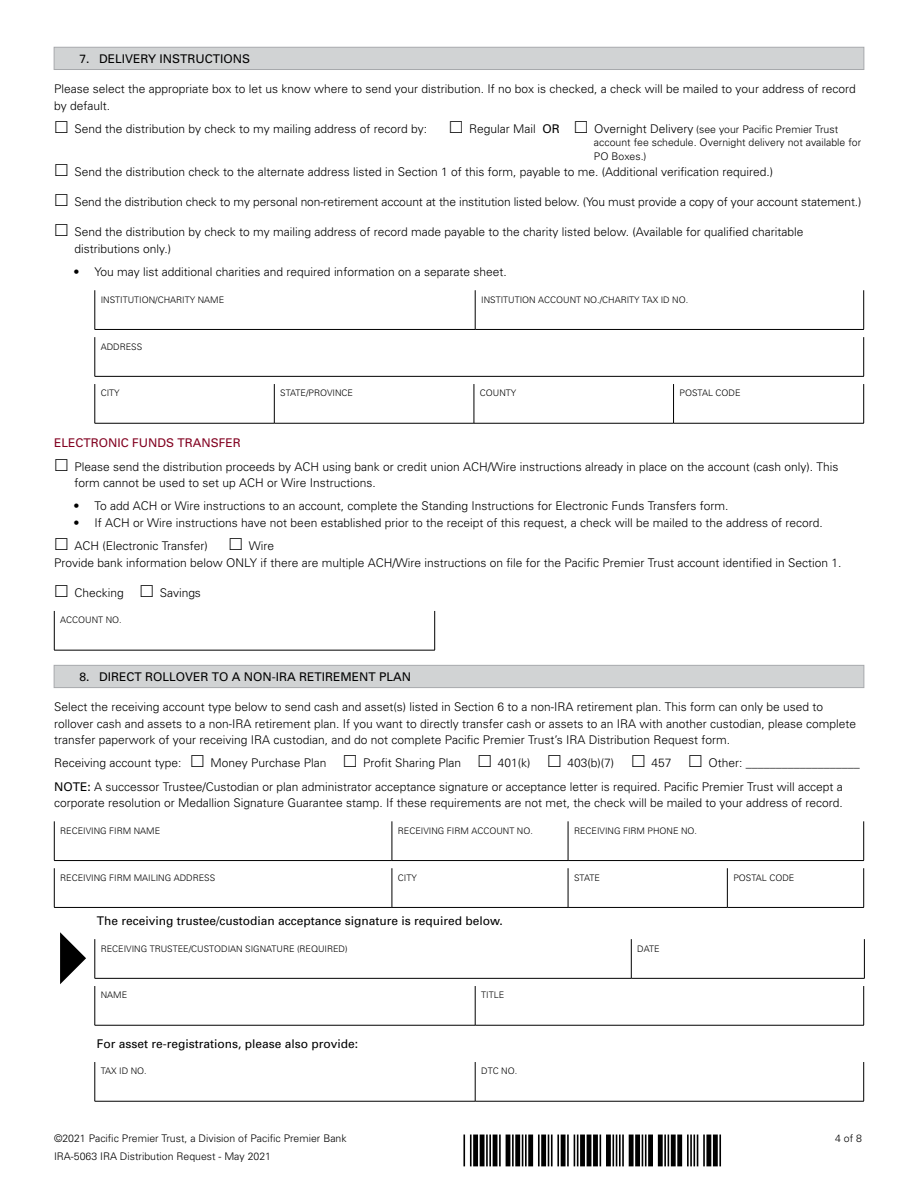
<style>
.page{position:relative;width:918px;height:1188px;background:#fff}
.page>*{position:absolute;margin:0;border:0;box-sizing:border-box;transform-origin:0 0}
.t1{font:300 12px/16.5px "Univers";color:#000}
.t2{font:12px "Univers";color:#000}
.t3{font:12px "Univers";color:#820020}
.t4{font:300 10.5px/13.5px "Univers";color:#000}
.t5{font:300 9px "Univers";color:#000}
.s1{font-weight:400}
.s2{font-size:12px}
</style>
<div class="page">
<div style="left:54px;top:47px;width:810px;height:23px;background:#d1d3d4;border:1px solid #a7a9ac"></div>
<div style="left:54px;top:665px;width:810px;height:23px;background:#d1d3d4;border:1px solid #a7a9ac"></div>
<hr style="left:95px;top:290px;width:1px;height:39px;background:#000">
<hr style="left:475px;top:290px;width:1px;height:39px;background:#000">
<hr style="left:863px;top:290px;width:1px;height:39px;background:#000">
<hr style="left:95px;top:329px;width:380px;height:1px;background:#000">
<hr style="left:475px;top:329px;width:389px;height:1px;background:#000">
<hr style="left:95px;top:337px;width:1px;height:39px;background:#000">
<hr style="left:863px;top:337px;width:1px;height:39px;background:#000">
<hr style="left:95px;top:376px;width:769px;height:1px;background:#000">
<hr style="left:95px;top:384px;width:1px;height:39px;background:#000">
<hr style="left:274px;top:384px;width:1px;height:39px;background:#000">
<hr style="left:474px;top:384px;width:1px;height:39px;background:#000">
<hr style="left:673px;top:384px;width:1px;height:39px;background:#000">
<hr style="left:863px;top:384px;width:1px;height:39px;background:#000">
<hr style="left:95px;top:423px;width:179px;height:1px;background:#000">
<hr style="left:274px;top:423px;width:200px;height:1px;background:#000">
<hr style="left:474px;top:423px;width:200px;height:1px;background:#000">
<hr style="left:674px;top:423px;width:190px;height:1px;background:#000">
<hr style="left:54px;top:611px;width:1px;height:39px;background:#000">
<hr style="left:434px;top:611px;width:1px;height:39px;background:#000">
<hr style="left:54px;top:650px;width:381px;height:1px;background:#000">
<hr style="left:54px;top:821px;width:1px;height:39px;background:#000">
<hr style="left:392px;top:821px;width:1px;height:39px;background:#000">
<hr style="left:568px;top:821px;width:1px;height:39px;background:#000">
<hr style="left:863px;top:821px;width:1px;height:39px;background:#000">
<hr style="left:54px;top:860px;width:338px;height:1px;background:#000">
<hr style="left:392px;top:860px;width:176px;height:1px;background:#000">
<hr style="left:568px;top:860px;width:296px;height:1px;background:#000">
<hr style="left:54px;top:868px;width:1px;height:39px;background:#000">
<hr style="left:392px;top:868px;width:1px;height:39px;background:#000">
<hr style="left:568px;top:868px;width:1px;height:39px;background:#000">
<hr style="left:727px;top:868px;width:1px;height:39px;background:#000">
<hr style="left:863px;top:868px;width:1px;height:39px;background:#000">
<hr style="left:54px;top:907px;width:338px;height:1px;background:#000">
<hr style="left:392px;top:907px;width:176px;height:1px;background:#000">
<hr style="left:568px;top:907px;width:159px;height:1px;background:#000">
<hr style="left:727px;top:907px;width:137px;height:1px;background:#000">
<hr style="left:95px;top:939px;width:1px;height:39px;background:#000">
<hr style="left:631px;top:939px;width:1px;height:39px;background:#000">
<hr style="left:864px;top:939px;width:1px;height:39px;background:#000">
<hr style="left:95px;top:978px;width:536px;height:1px;background:#000">
<hr style="left:631px;top:978px;width:234px;height:1px;background:#000">
<hr style="left:95px;top:986px;width:1px;height:39px;background:#000">
<hr style="left:475px;top:986px;width:1px;height:39px;background:#000">
<hr style="left:863px;top:986px;width:1px;height:39px;background:#000">
<hr style="left:95px;top:1025px;width:380px;height:1px;background:#000">
<hr style="left:475px;top:1025px;width:389px;height:1px;background:#000">
<hr style="left:95px;top:1062px;width:1px;height:39px;background:#000">
<hr style="left:475px;top:1062px;width:1px;height:39px;background:#000">
<hr style="left:863px;top:1062px;width:1px;height:39px;background:#000">
<hr style="left:95px;top:1101px;width:380px;height:1px;background:#000">
<hr style="left:475px;top:1101px;width:389px;height:1px;background:#000">
<p class="t2" style="left:80px;top:52px;width:172px">7. DELIVERY INSTRUCTIONS</p>
<p class="t1" style="left:54px;top:81px;width:803px">Please select the appropriate box to let us know where to send your distribution. If no box is checked, a check will be mailed to your address of record by default.</p>
<p class="t1" style="left:74px;top:120px;width:354px">Send the distribution by check to my mailing address of record by:</p>
<p class="t1" style="left:74px;top:164px;width:700px">Send the distribution check to the alternate address listed in Section 1 of this form, payable to me. (Additional verification required.)</p>
<p class="t1" style="left:75px;top:194px;width:788px">Send the distribution check to my personal non-retirement account at the institution listed below. (You must provide a copy of your account statement.)</p>
<p class="t1" style="left:74px;top:224px;width:731px">Send the distribution by check to my mailing address of record made payable to the charity listed below. (Available for qualified charitable distributions only.)</p>
<p class="t1" style="left:74px;top:264px;width:435px">• You may list additional charities and required information on a separate sheet.</p>
<p class="t5" style="left:101px;top:294px;width:125px">INSTITUTION/CHARITY NAME</p>
<p class="t5" style="left:481px;top:294px;width:209px">INSTITUTION ACCOUNT NO./CHARITY TAX ID NO.</p>
<p class="t5" style="left:101px;top:341px;width:43px">ADDRESS</p>
<p class="t1" style="left:469px;top:120px;width:92px">Regular Mail <span class="s1">OR</span></p>
<p class="t4" style="left:594px;top:122px;width:269px"><span class="s2">Overnight Delivery</span> (see your Pacific Premier Trust account fee schedule. Overnight delivery not available for<br>PO Boxes.)</p>
<p class="t5" style="left:101px;top:388px;width:21px">CITY</p>
<p class="t5" style="left:280px;top:388px;width:74px">STATE/PROVINCE</p>
<p class="t5" style="left:480px;top:388px;width:38px">COUNTY</p>
<p class="t5" style="left:680px;top:388px;width:63px">POSTAL CODE</p>
<p class="t3" style="left:54px;top:436px;width:188px">ELECTRONIC FUNDS TRANSFER</p>
<p class="t1" style="left:74px;top:458px;width:766px">Please send the distribution proceeds by ACH using bank or credit union ACH/Wire instructions already in place on the account (cash only). This form cannot be used to set up ACH or Wire Instructions.</p>
<p class="t1" style="left:74px;top:498px;width:656px">• To add ACH or Wire instructions to an account, complete the Standing Instructions for Electronic Funds Transfers form.</p>
<p class="t1" style="left:74px;top:511px;width:751px;line-height:23.2px">• If ACH or Wire instructions have not been established prior to the receipt of this request, a check will be mailed to the address of record.<br>ACH (Electronic Transfer)</p>
<p class="t1" style="left:54px;top:554px;width:789px">Provide bank information below ONLY if there are multiple ACH/Wire instructions on file for the Pacific Premier Trust account identified in Section 1.</p>
<p class="t1" style="left:74px;top:584px;width:51px">Checking</p>
<p class="t5" style="left:60px;top:615px;width:63px">ACCOUNT NO.</p>
<p class="t1" style="left:249px;top:538px;width:27px">Wire</p>
<p class="t1" style="left:160px;top:584px;width:43px">Savings</p>
<p class="t2" style="left:80px;top:670px;width:333px">8. DIRECT ROLLOVER TO A NON-IRA RETIREMENT PLAN</p>
<p class="t1" style="left:54px;top:699px;width:804px">Select the receiving account type below to send cash and asset(s) listed in Section 6 to a non-IRA retirement plan. This form can only be used to rollover cash and assets to a non-IRA retirement plan. If you want to directly transfer cash or assets to an IRA with another custodian, please complete transfer paperwork of your receiving IRA custodian, and do not complete Pacific Premier Trust’s IRA Distribution Request form.</p>
<p class="t1" style="left:54px;top:751px;width:790px;line-height:23.2px">Receiving account type:<br><span class="s1">NOTE:</span> A successor Trustee/Custodian or plan administrator acceptance signature or acceptance letter is required. Pacific Premier Trust will accept a</p>
<p class="t1" style="left:54px;top:795px;width:790px">corporate resolution or Medallion Signature Guarantee stamp. If these requirements are not met, the check will be mailed to your address of record.</p>
<p class="t5" style="left:60px;top:825px;width:102px">RECEIVING FIRM NAME</p>
<p class="t5" style="left:398px;top:825px;width:137px">RECEIVING FIRM ACCOUNT NO.</p>
<p class="t5" style="left:574px;top:825px;width:125px">RECEIVING FIRM PHONE NO.</p>
<p class="t1" style="left:211px;top:755px;width:118px">Money Purchase Plan</p>
<p class="t1" style="left:363px;top:755px;width:100px">Profit Sharing Plan</p>
<p class="t1" style="left:498px;top:755px;width:34px">401(k)</p>
<p class="t1" style="left:568px;top:755px;width:48px">403(b)(7)</p>
<p class="t1" style="left:652px;top:755px;width:22px">457</p>
<p class="t1" style="left:708px;top:755px;width:153px">Other: ___________________</p>
<p class="t5" style="left:60px;top:872px;width:157px">RECEIVING FIRM MAILING ADDRESS</p>
<p class="t5" style="left:398px;top:872px;width:21px">CITY</p>
<p class="t5" style="left:574px;top:872px;width:27px">STATE</p>
<p class="t5" style="left:733px;top:872px;width:63px">POSTAL CODE</p>
<p class="t2" style="left:97px;top:914px;width:408px">The receiving trustee/custodian acceptance signature is required below.</p>
<p class="t5" style="left:101px;top:943px;width:248px">RECEIVING TRUSTEE/CUSTODIAN SIGNATURE (REQUIRED)</p>
<p class="t5" style="left:637px;top:943px;width:24px">DATE</p>
<p class="t5" style="left:101px;top:990px;width:28px">NAME</p>
<p class="t5" style="left:481px;top:990px;width:25px">TITLE</p>
<p class="t2" style="left:97px;top:1037px;width:263px">For asset re-registrations, please also provide:</p>
<p class="t5" style="left:101px;top:1066px;width:48px">TAX ID NO.</p>
<p class="t5" style="left:481px;top:1066px;width:38px">DTC NO.</p>
<p class="t4" style="left:54px;top:1132px;width:294px">©2021 Pacific Premier Trust, a Division of Pacific Premier Bank</p>
<p class="t4" style="left:835px;top:1132px;width:28px">4 of 8</p>
<p class="t4" style="left:54px;top:1149px;width:219px">IRA-5063 IRA Distribution Request - May 2021</p>
</div>
